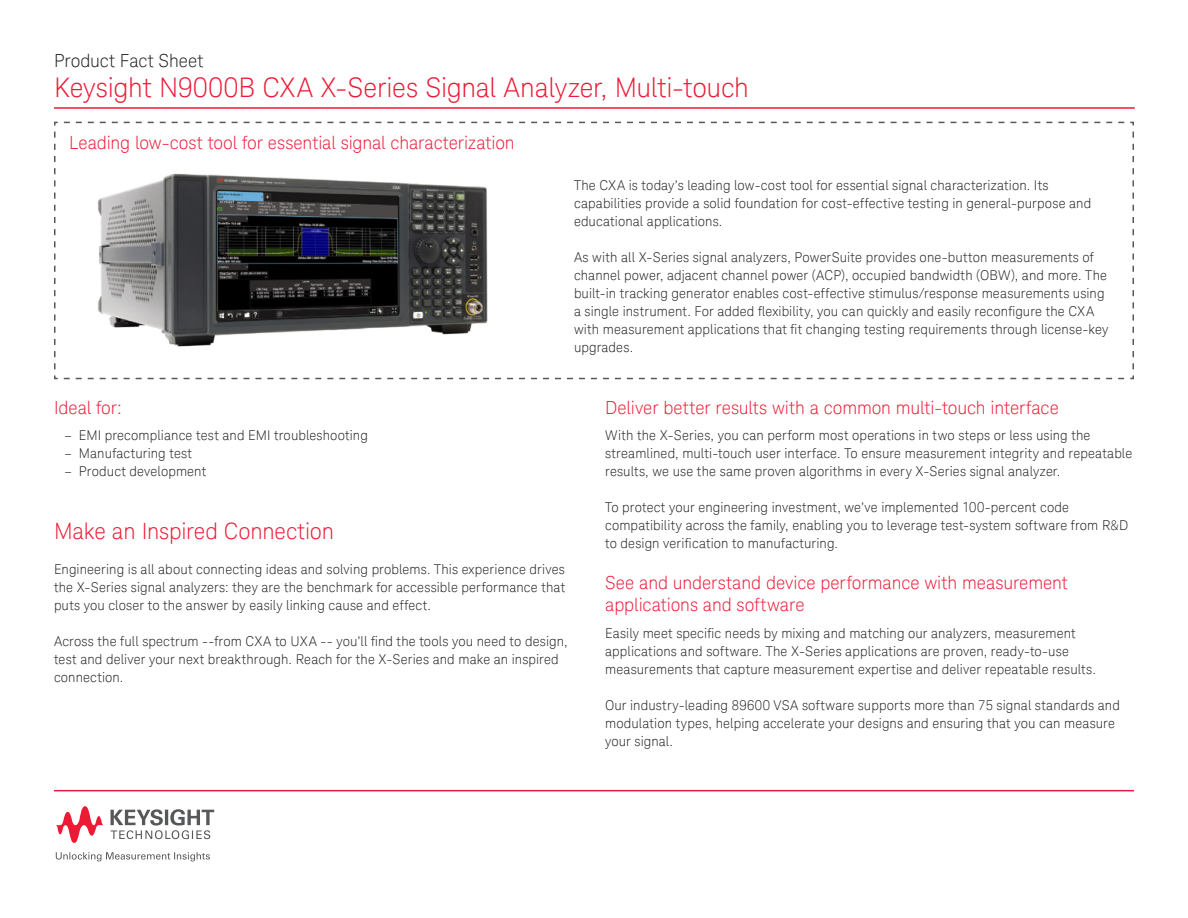
<style>
.page{position:relative;width:1188px;height:918px;background:#fff}
.page>*{position:absolute;margin:0;border:0;box-sizing:border-box;transform-origin:0 0}
.t1{font:300 27px "Keysight Sans";letter-spacing:-.01em;color:#ed1a36}
.t2{font:300 22.5px "Keysight Sans";letter-spacing:-.005em;color:#ed1a36}
.t3{font:300 18px/22.5px "Keysight Sans";letter-spacing:-.005em;color:#ed1a36}
.t4{font:300 18px "Keysight Sans";color:#231f20}
.t5{font:300 13.5px/18px "Keysight Sans";letter-spacing:.01em;color:#231f20}
</style>
<div class="page">
<hr style="left:54px;top:790px;width:1080px;height:1px;background:#ed1a36">
<hr style="left:54px;top:107px;width:1081px;height:2px;background:#ed1a36">
<svg style="left:54px;top:121px;width:1080px;height:259px"></svg>
<img style="left:93px;top:171px;width:398px;height:181px">
<svg style="left:56px;top:852px;width:154px;height:9px"></svg>
<svg style="left:111px;top:809px;width:103px;height:30px"></svg>
<svg style="left:56px;top:806px;width:48px;height:37px"></svg>
<h3 class="t4" style="left:54px;top:53px;width:151px">Product Fact Sheet</h3>
<h1 class="t1" style="left:54px;top:76px;width:697px">Keysight N9000B CXA X-Series Signal Analyzer, Multi-touch</h1>
<h3 class="t3" style="left:69px;top:133px;width:447px">Leading low-cost tool for essential signal characterization</h3>
<p class="t5" style="left:574px;top:177px;width:519px">The CXA is today’s leading low-cost tool for essential signal characterization. Its capabilities provide a solid foundation for cost-effective testing in general-purpose and educational applications.</p>
<p class="t5" style="left:574px;top:249px;width:536px">As with all X-Series signal analyzers, PowerSuite provides one-button measurements of channel power, adjacent channel power (ACP), occupied bandwidth (OBW), and more. The built-in tracking generator enables cost-effective stimulus/response measurements using a single instrument. For added flexibility, you can quickly and easily reconfigure the CXA with measurement applications that fit changing testing requirements through license-key upgrades.</p>
<h3 class="t3" style="left:54px;top:397px;width:69px">Ideal for:</h3>
<p class="t5" style="left:65px;top:427px;width:305px">– EMI precompliance test and EMI troubleshooting</p>
<p class="t5" style="left:65px;top:445px;width:129px">– Manufacturing test</p>
<p class="t5" style="left:65px;top:463px;width:143px">– Product development</p>
<h2 class="t2" style="left:54px;top:521px;width:282px">Make an Inspired Connection</h2>
<p class="t5" style="left:54px;top:561px;width:513px;text-align:justify">Engineering is all about connecting ideas and solving problems. This experience drives the X-Series signal analyzers: they are the benchmark for accessible performance that puts you closer to the answer by easily linking cause and effect.</p>
<p class="t5" style="left:54px;top:633px;width:515px">Across the full spectrum --from CXA to UXA -- you’ll find the tools you need to design, test and deliver your next breakthrough. Reach for the X-Series and make an inspired connection.</p>
<h3 class="t3" style="left:605px;top:397px;width:455px">Deliver better results with a common multi-touch interface</h3>
<p class="t5" style="left:605px;top:427px;width:529px">With the X-Series, you can perform most operations in two steps or less using the streamlined, multi-touch user interface. To ensure measurement integrity and repeatable results, we use the same proven algorithms in every X-Series signal analyzer.</p>
<p class="t5" style="left:605px;top:499px;width:525px">To protect your engineering investment, we’ve implemented 100-percent code compatibility across the family, enabling you to leverage test-system software from R&amp;D to design verification to manufacturing.</p>
<h3 class="t3" style="left:605px;top:572px;width:464px">See and understand device performance with measurement applications and software</h3>
<p class="t5" style="left:605px;top:624px;width:492px">Easily meet specific needs by mixing and matching our analyzers, measurement applications and software. The X-Series applications are proven, ready-to-use measurements that capture measurement expertise and deliver repeatable results.</p>
<p class="t5" style="left:605px;top:697px;width:516px">Our industry-leading 89600 VSA software supports more than 75 signal standards and modulation types, helping accelerate your designs and ensuring that you can measure your signal.</p>
</div>
